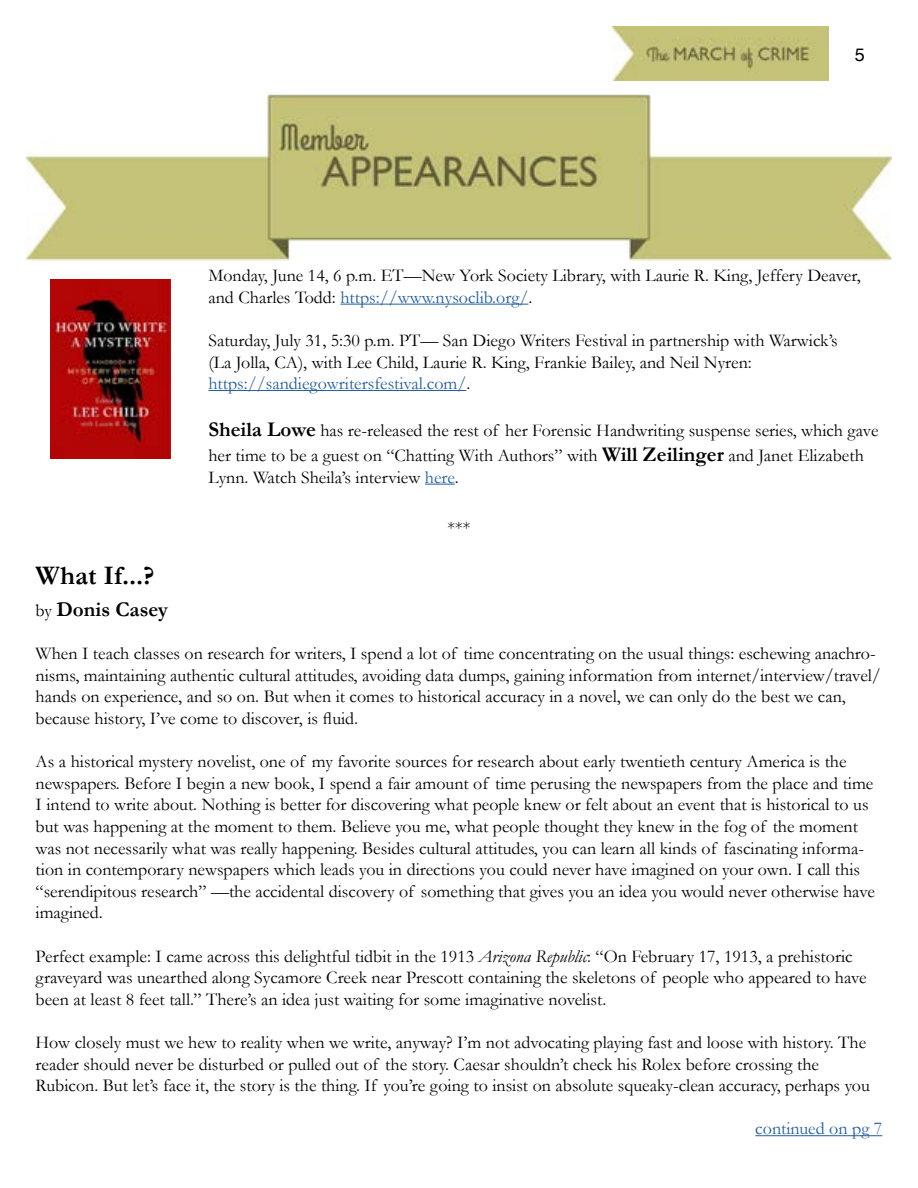
<style>
.page{position:relative;width:918px;height:1188px;background:#fff}
.page>*{position:absolute;margin:0;border:0;box-sizing:border-box;transform-origin:0 0}
.t1{font:700 27px "Garamond";color:#000}
.t2{font:700 21px "Garamond";color:#000}
.t3{font:18px/21.6px "Garamond";color:#000}
.t4{font:18px "Garamond";color:#215e9e}
.t5{font:18px "Helvetica";color:#000}
.s1{color:#215e9e}
.s2{font-weight:700;font-size:21px}
.s3{font-weight:400;font-size:18px}
.s4{font-style:italic}
</style>
<div class="page">
<img style="left:612px;top:27px;width:216px;height:54px">
<img style="left:27px;top:93px;width:864px;height:168px">
<hr style="left:340px;top:304px;width:188px;height:1px;background:#215e9e">
<hr style="left:208px;top:390px;width:258px;height:1px;background:#215e9e">
<hr style="left:425px;top:484px;width:30px;height:1px;background:#215e9e">
<img style="left:51px;top:279px;width:119px;height:180px">
<hr style="left:755px;top:1135px;width:127px;height:1px;background:#215e9e">
<p class="t5" style="left:855px;top:41px;width:12px">5</p>
<p class="t3" style="left:208px;top:265px;width:654px">Monday, June 14, 6 p.m. ET—New York Society Library, with Laurie R. King, Jeffery Deaver, and Charles Todd: <span class="s1">https://www.nysoclib.org/</span>.</p>
<p class="t3" style="left:208px;top:329px;width:631px">Saturday, July 31, 5:30 p.m. PT— San Diego Writers Festival in partnership with Warwick’s (La Jolla, CA), with Lee Child, Laurie R. King, Frankie Bailey, and Neil Nyren: <span class="s1">https://sandiegowritersfestival.com/</span>.</p>
<p class="t3" style="left:208px;top:418px;width:672px;line-height:25.2px"><span class="s2">Sheila Lowe</span> has re-released the rest of her Forensic Handwriting suspense series, which gave her time to be a guest on “Chatting With Authors” with <span class="s2">Will Zeilinger</span> and Janet Elizabeth</p>
<p class="t3" style="left:208px;top:466px;width:252px">Lynn. Watch Sheila’s interview <span class="s1">here</span>.</p>
<p class="t3" style="left:447px;top:517px;width:25px">***</p>
<h1 class="t1" style="left:36px;top:559px;width:120px">What If...?</h1>
<p class="t2" style="left:36px;top:597px;width:134px"><span class="s3">by</span> Donis Casey</p>
<p class="t3" style="left:36px;top:643px;width:847px">When I teach classes on research for writers, I spend a lot of time concentrating on the usual things: eschewing anachro&shy;nisms, maintaining authentic cultural attitudes, avoiding data dumps, gaining information from internet/interview/travel/ hands on experience, and so on. But when it comes to historical accuracy in a novel, we can only do the best we can, because history, I’ve come to discover, is fluid.</p>
<p class="t3" style="left:36px;top:751px;width:841px">As a historical mystery novelist, one of my favorite sources for research about early twentieth century America is the newspapers. Before I begin a new book, I spend a fair amount of time perusing the newspapers from the place and time I intend to write about. Nothing is better for discovering what people knew or felt about an event that is historical to us but was happening at the moment to them. Believe you me, what people thought they knew in the fog of the moment was not necessarily what was really happening. Besides cultural attitudes, you can learn all kinds of fascinating informa&shy;tion in contemporary newspapers which leads you in directions you could never have imagined on your own. I call this “serendipitous research” —the accidental discovery of something that gives you an idea you would never otherwise have imagined.</p>
<p class="t3" style="left:36px;top:945px;width:833px">Perfect example: I came across this delightful tidbit in the 1913 <span class="s4">Arizona Republic</span>: “On February 17, 1913, a prehistoric graveyard was unearthed along Sycamore Creek near Prescott containing the skeletons of people who appeared to have been at least 8 feet tall.” There’s an idea just waiting for some imaginative novelist.</p>
<p class="t3" style="left:36px;top:1031px;width:836px">How closely must we hew to reality when we write, anyway? I’m not advocating playing fast and loose with history. The reader should never be disturbed or pulled out of the story. Caesar shouldn’t check his Rolex before crossing the<br>Rubicon. But let’s face it, the story is the thing. If you’re going to insist on absolute squeaky-clean accuracy, perhaps you</p>
<p class="t4" style="left:755px;top:1118px;width:129px">continued on pg 7</p>
</div>
